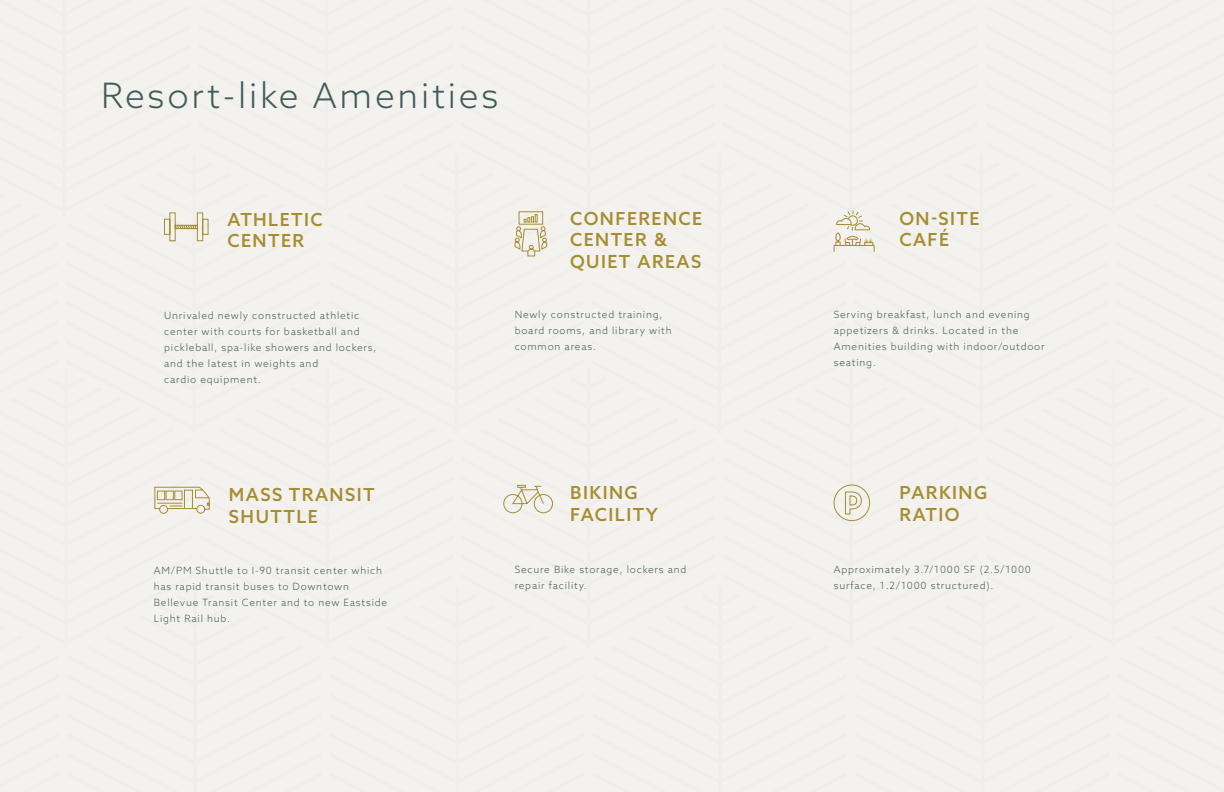
<style>
.page{position:relative;width:1224px;height:792px;background:#f4f2ee}
.page>*{position:absolute;margin:0;border:0;box-sizing:border-box;transform-origin:0 0}
.t1{font:300 35px "Azo Sans";letter-spacing:.08em;color:#3e5c5a}
.t2{font:500 18px/21.6px "Azo Sans";letter-spacing:.08em;color:#a48e31}
.t3{font:300 10px/16px "Azo Sans";letter-spacing:.08em;color:#3e5c5a}
</style>
<div class="page">
<svg style="left:503px;top:485px;width:50px;height:28px"></svg>
<svg style="left:154px;top:486px;width:56px;height:28px"></svg>
<div style="left:157px;top:491px;width:8px;height:9px;border:1px solid #a48e31"></div>
<div style="left:166px;top:491px;width:8px;height:9px;border:1px solid #a48e31"></div>
<div style="left:174px;top:491px;width:8px;height:9px;border:1px solid #a48e31"></div>
<svg style="left:833px;top:484px;width:37px;height:37px"></svg>
<svg style="left:514px;top:211px;width:33px;height:46px"></svg>
<svg style="left:164px;top:212px;width:45px;height:29px"></svg>
<svg style="left:833px;top:210px;width:42px;height:42px"></svg>
<h1 class="t1" style="left:101px;top:73px;width:399px">Resort-like Amenities</h1>
<h2 class="t2" style="left:228px;top:208px;width:97px">ATHLETIC<br>CENTER</h2>
<h2 class="t2" style="left:570px;top:207px;width:134px">CONFERENCE<br>CENTER &amp;<br>QUIET AREAS</h2>
<h2 class="t2" style="left:899px;top:207px;width:81px">ON-SITE<br>CAFÉ</h2>
<p class="t3" style="left:164px;top:307px;width:214px">Unrivaled newly constructed athletic center with courts for basketball and pickleball, spa-like showers and lockers, and the latest in weights and<br>cardio equipment.</p>
<p class="t3" style="left:515px;top:306px;width:158px">Newly constructed training, board rooms, and library with common areas.</p>
<p class="t3" style="left:834px;top:306px;width:212px">Serving breakfast, lunch and evening appetizers &amp; drinks. Located in the<br>Amenities building with indoor/outdoor seating.</p>
<h2 class="t2" style="left:229px;top:483px;width:147px">MASS TRANSIT<br>SHUTTLE</h2>
<h2 class="t2" style="left:570px;top:482px;width:89px">BIKING<br>FACILITY</h2>
<h2 class="t2" style="left:899px;top:482px;width:89px">PARKING<br>RATIO</h2>
<p class="t3" style="left:154px;top:562px;width:235px">AM/PM Shuttle to I-90 transit center which has rapid transit buses to Downtown Bellevue Transit Center and to new Eastside Light Rail hub.</p>
<p class="t3" style="left:515px;top:561px;width:173px">Secure Bike storage, lockers and repair facility.</p>
<p class="t3" style="left:834px;top:561px;width:199px">Approximately 3.7/1000 SF (2.5/1000 surface, 1.2/1000 structured).</p>
</div>
